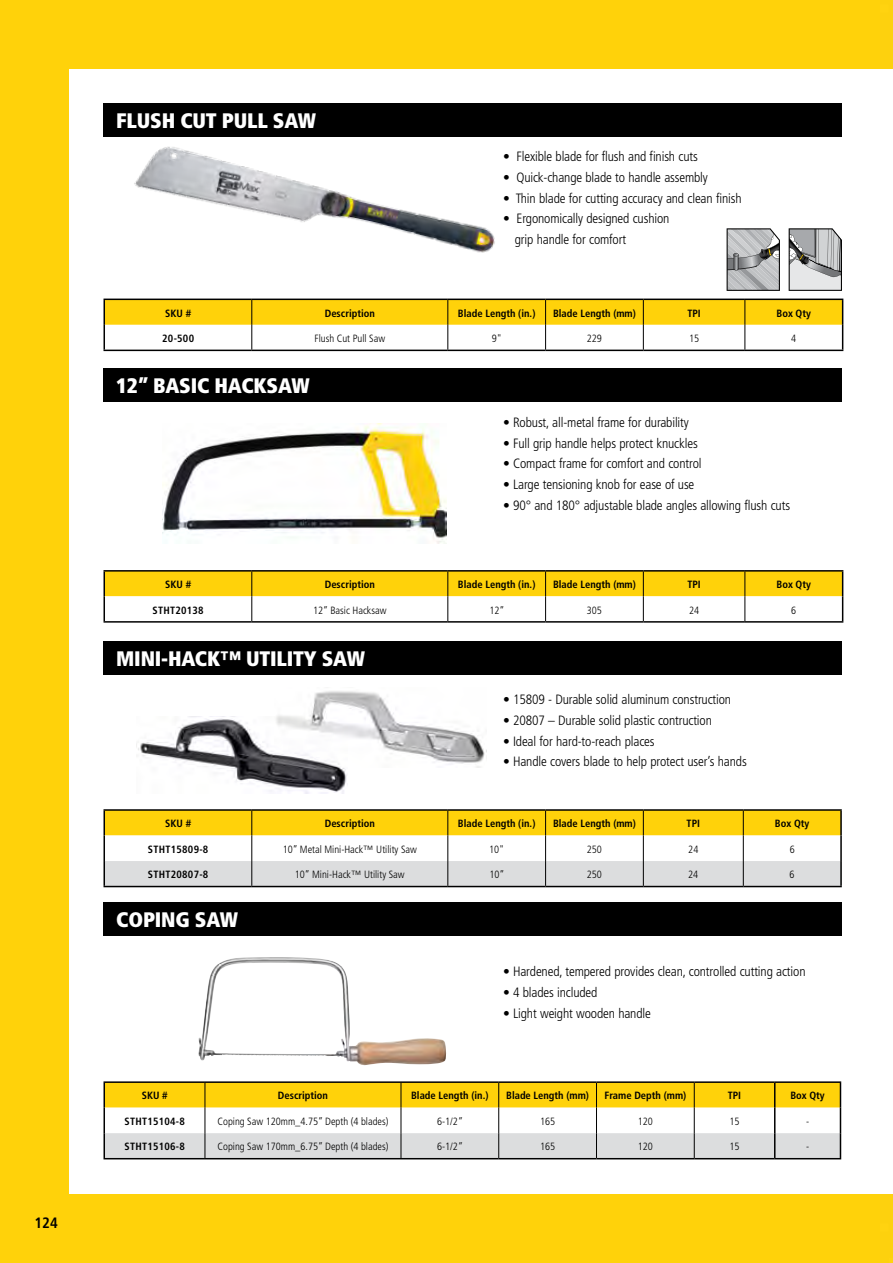
<style>
.page{position:relative;width:893px;height:1263px;background:#ffd20a}
.page>*{position:absolute;margin:0;border:0;box-sizing:border-box;transform-origin:0 0}
.t1{font:900 condensed 21px "Frutiger";letter-spacing:-.01em;color:#fff}
.t2{font:700 condensed 15px "Frutiger";color:#000}
.t3{font:300 condensed 13.5px/20.7px "Frutiger";letter-spacing:-.01em;color:#000}
.t4{font:700 condensed 10.5px "Frutiger";color:#000}
.t5{font:300 condensed 10.5px "Frutiger";color:#000}
.t6{font:700 condensed 10.5px "Frutiger";letter-spacing:.025em;color:#000}
</style>
<div class="page">
<div style="left:69px;top:69px;width:824px;height:1125px;background:#fff"></div>
<img style="left:115px;top:146px;width:402px;height:153px">
<svg style="left:104px;top:299px;width:739px;height:51px"></svg>
<hr style="left:104px;top:350px;width:148px;height:1px;background:#000">
<hr style="left:252px;top:350px;width:196px;height:1px;background:#000">
<hr style="left:448px;top:350px;width:98px;height:1px;background:#000">
<hr style="left:546px;top:350px;width:97px;height:1px;background:#000">
<hr style="left:643px;top:350px;width:102px;height:1px;background:#000">
<hr style="left:745px;top:350px;width:98px;height:1px;background:#000">
<hr style="left:104px;top:621px;width:148px;height:2px;background:#000">
<hr style="left:252px;top:621px;width:196px;height:2px;background:#000">
<hr style="left:448px;top:621px;width:98px;height:2px;background:#000">
<hr style="left:546px;top:621px;width:97px;height:2px;background:#000">
<hr style="left:643px;top:621px;width:102px;height:2px;background:#000">
<hr style="left:745px;top:621px;width:98px;height:2px;background:#000">
<hr style="left:104px;top:570px;width:148px;height:2px;background:#000">
<hr style="left:252px;top:570px;width:196px;height:2px;background:#000">
<hr style="left:448px;top:570px;width:98px;height:2px;background:#000">
<hr style="left:546px;top:570px;width:97px;height:2px;background:#000">
<hr style="left:643px;top:570px;width:102px;height:2px;background:#000">
<hr style="left:745px;top:570px;width:98px;height:2px;background:#000">
<svg style="left:104px;top:571px;width:739px;height:51px"></svg>
<hr style="left:104px;top:809px;width:148px;height:2px;background:#000">
<hr style="left:252px;top:809px;width:196px;height:2px;background:#000">
<hr style="left:448px;top:809px;width:98px;height:2px;background:#000">
<hr style="left:546px;top:809px;width:97px;height:2px;background:#000">
<hr style="left:643px;top:809px;width:100px;height:2px;background:#000">
<hr style="left:743px;top:809px;width:99px;height:2px;background:#000">
<hr style="left:840px;top:811px;width:2px;height:24px;background:#000">
<hr style="left:840px;top:835px;width:2px;height:26px;background:#000">
<svg style="left:104px;top:810px;width:737px;height:76px"></svg>
<hr style="left:840px;top:861px;width:2px;height:25px;background:#000">
<hr style="left:104px;top:886px;width:148px;height:1px;background:#000">
<hr style="left:252px;top:886px;width:196px;height:1px;background:#000">
<hr style="left:448px;top:886px;width:98px;height:1px;background:#000">
<hr style="left:546px;top:886px;width:97px;height:1px;background:#000">
<hr style="left:643px;top:886px;width:100px;height:1px;background:#000">
<hr style="left:743px;top:886px;width:99px;height:1px;background:#000">
<hr style="left:104px;top:1081px;width:101px;height:2px;background:#000">
<hr style="left:205px;top:1081px;width:196px;height:2px;background:#000">
<hr style="left:401px;top:1081px;width:98px;height:2px;background:#000">
<hr style="left:499px;top:1081px;width:97px;height:2px;background:#000">
<hr style="left:596px;top:1081px;width:98px;height:2px;background:#000">
<hr style="left:694px;top:1081px;width:81px;height:2px;background:#000">
<hr style="left:775px;top:1081px;width:66px;height:2px;background:#000">
<svg style="left:104px;top:1082px;width:737px;height:76px"></svg>
<hr style="left:104px;top:1158px;width:101px;height:1px;background:#000">
<hr style="left:205px;top:1158px;width:196px;height:1px;background:#000">
<hr style="left:401px;top:1158px;width:98px;height:1px;background:#000">
<hr style="left:499px;top:1158px;width:97px;height:1px;background:#000">
<hr style="left:596px;top:1158px;width:98px;height:1px;background:#000">
<hr style="left:694px;top:1158px;width:81px;height:1px;background:#000">
<hr style="left:775px;top:1158px;width:66px;height:1px;background:#000">
<div style="left:104px;top:369px;width:738px;height:33px;background:#000"></div>
<div style="left:104px;top:641px;width:738px;height:33px;background:#000"></div>
<div style="left:104px;top:903px;width:738px;height:33px;background:#000"></div>
<div style="left:104px;top:104px;width:738px;height:33px;background:#000"></div>
<svg style="left:789px;top:228px;width:53px;height:63px;background:#aeafb0"></svg>
<svg style="left:727px;top:228px;width:53px;height:63px;background:#a6a8a9"></svg>
<img style="left:162px;top:424px;width:284px;height:119px">
<img style="left:198px;top:958px;width:68px;height:102px">
<img style="left:278px;top:691px;width:207px;height:76px">
<img style="left:138px;top:716px;width:209px;height:78px">
<p class="t2" style="left:35px;top:1214px;width:25px">124</p>
<h1 class="t1" style="left:116px;top:108px;width:201px">FLUSH CUT PULL SAW</h1>
<p class="t3" style="left:503px;top:146px;width:196px">• Flexible blade for flush and finish cuts</p>
<p class="t3" style="left:503px;top:167px;width:206px">• Quick-change blade to handle assembly</p>
<p class="t3" style="left:503px;top:188px;width:240px">• Thin blade for cutting accuracy and clean finish</p>
<p class="t3" style="left:515px;top:208px;width:156px;text-indent:-12px">• Ergonomically designed cushion grip handle for comfort</p>
<p class="t4" style="left:165px;top:307px;width:27px">SKU #</p>
<p class="t4" style="left:325px;top:307px;width:52px">Description</p>
<p class="t4" style="left:458px;top:307px;width:79px">Blade Length (in.)</p>
<p class="t4" style="left:553px;top:307px;width:84px">Blade Length (mm)</p>
<p class="t4" style="left:687px;top:307px;width:15px">TPI</p>
<p class="t4" style="left:777px;top:307px;width:36px">Box Qty</p>
<p class="t4" style="left:162px;top:332px;width:33px">20-500</p>
<p class="t5" style="left:314px;top:332px;width:72px">Flush Cut Pull Saw</p>
<p class="t5" style="left:492px;top:332px;width:12px">9"</p>
<p class="t5" style="left:587px;top:332px;width:17px">229</p>
<p class="t5" style="left:689px;top:332px;width:12px">15</p>
<p class="t5" style="left:791px;top:332px;width:7px">4</p>
<h1 class="t1" style="left:116px;top:373px;width:195px">12” BASIC HACKSAW</h1>
<p class="t3" style="left:503px;top:412px;width:187px">• Robust, all-metal frame for durability</p>
<p class="t3" style="left:503px;top:433px;width:196px">• Full grip handle helps protect knuckles</p>
<p class="t3" style="left:503px;top:453px;width:200px">• Compact frame for comfort and control</p>
<p class="t3" style="left:503px;top:474px;width:193px">• Large tensioning knob for ease of use</p>
<p class="t3" style="left:503px;top:495px;width:289px">• 90° and 180° adjustable blade angles allowing flush cuts</p>
<p class="t4" style="left:165px;top:578px;width:27px">SKU #</p>
<p class="t4" style="left:325px;top:578px;width:52px">Description</p>
<p class="t4" style="left:458px;top:578px;width:79px">Blade Length (in.)</p>
<p class="t4" style="left:553px;top:578px;width:84px">Blade Length (mm)</p>
<p class="t4" style="left:687px;top:578px;width:15px">TPI</p>
<p class="t4" style="left:777px;top:578px;width:36px">Box Qty</p>
<p class="t6" style="left:153px;top:604px;width:53px">STHT20138</p>
<p class="t5" style="left:313px;top:604px;width:75px">12” Basic Hacksaw</p>
<p class="t5" style="left:489px;top:604px;width:17px">12”</p>
<p class="t5" style="left:587px;top:604px;width:17px">305</p>
<p class="t5" style="left:689px;top:604px;width:12px">24</p>
<p class="t5" style="left:791px;top:604px;width:7px">6</p>
<h1 class="t1" style="left:116px;top:645px;width:250px">MINI-HACK™ UTILITY SAW</h1>
<p class="t3" style="left:503px;top:689px;width:230px">• 15809 - Durable solid aluminum construction</p>
<p class="t3" style="left:503px;top:710px;width:210px">• 20807 – Durable solid plastic contruction</p>
<p class="t3" style="left:503px;top:731px;width:153px">• Ideal for hard-to-reach places</p>
<p class="t3" style="left:503px;top:752px;width:245px">• Handle covers blade to help protect user’s hands</p>
<p class="t4" style="left:165px;top:817px;width:27px">SKU #</p>
<p class="t4" style="left:325px;top:817px;width:52px">Description</p>
<p class="t4" style="left:458px;top:817px;width:79px">Blade Length (in.)</p>
<p class="t4" style="left:553px;top:817px;width:84px">Blade Length (mm)</p>
<p class="t4" style="left:687px;top:817px;width:15px">TPI</p>
<p class="t4" style="left:775px;top:817px;width:36px">Box Qty</p>
<p class="t6" style="left:148px;top:843px;width:62px">STHT15809-8</p>
<p class="t5" style="left:283px;top:843px;width:136px">10” Metal Mini-Hack™ Utility Saw</p>
<p class="t5" style="left:489px;top:843px;width:17px">10"</p>
<p class="t5" style="left:587px;top:843px;width:17px">250</p>
<p class="t5" style="left:688px;top:843px;width:12px">24</p>
<p class="t5" style="left:790px;top:843px;width:7px">6</p>
<p class="t6" style="left:148px;top:868px;width:62px">STHT20807-8</p>
<p class="t5" style="left:295px;top:869px;width:111px">10” Mini-Hack™ Utility Saw</p>
<p class="t5" style="left:489px;top:869px;width:17px">10”</p>
<p class="t5" style="left:587px;top:869px;width:17px">250</p>
<p class="t5" style="left:688px;top:869px;width:12px">24</p>
<p class="t5" style="left:790px;top:869px;width:7px">6</p>
<h1 class="t1" style="left:116px;top:907px;width:123px">COPING SAW</h1>
<p class="t3" style="left:503px;top:961px;width:304px">• Hardened, tempered provides clean, controlled cutting action</p>
<p class="t3" style="left:503px;top:982px;width:96px">• 4 blades included</p>
<p class="t3" style="left:503px;top:1003px;width:149px">• Light weight wooden handle</p>
<p class="t4" style="left:142px;top:1089px;width:27px">SKU #</p>
<p class="t4" style="left:278px;top:1089px;width:52px">Description</p>
<p class="t4" style="left:411px;top:1089px;width:79px">Blade Length (in.)</p>
<p class="t4" style="left:506px;top:1089px;width:84px">Blade Length (mm)</p>
<p class="t4" style="left:604px;top:1089px;width:83px">Frame Depth (mm)</p>
<p class="t4" style="left:728px;top:1089px;width:15px">TPI</p>
<p class="t4" style="left:790px;top:1089px;width:36px">Box Qty</p>
<p class="t6" style="left:125px;top:1115px;width:62px">STHT15104-8</p>
<p class="t5" style="left:217px;top:1115px;width:172px">Coping Saw 120mm_4.75” Depth (4 blades)</p>
<p class="t5" style="left:437px;top:1115px;width:27px">6-1/2”</p>
<p class="t5" style="left:540px;top:1115px;width:17px">165</p>
<p class="t5" style="left:638px;top:1115px;width:17px">120</p>
<p class="t5" style="left:729px;top:1115px;width:12px">15</p>
<p class="t5" style="left:806px;top:1115px;width:5px">-</p>
<p class="t6" style="left:125px;top:1140px;width:62px">STHT15106-8</p>
<p class="t5" style="left:217px;top:1141px;width:172px">Coping Saw 170mm_6.75” Depth (4 blades)</p>
<p class="t5" style="left:437px;top:1141px;width:27px">6-1/2”</p>
<p class="t5" style="left:540px;top:1141px;width:17px">165</p>
<p class="t5" style="left:638px;top:1141px;width:17px">120</p>
<p class="t5" style="left:729px;top:1141px;width:12px">15</p>
<p class="t5" style="left:806px;top:1141px;width:5px">-</p>
</div>
